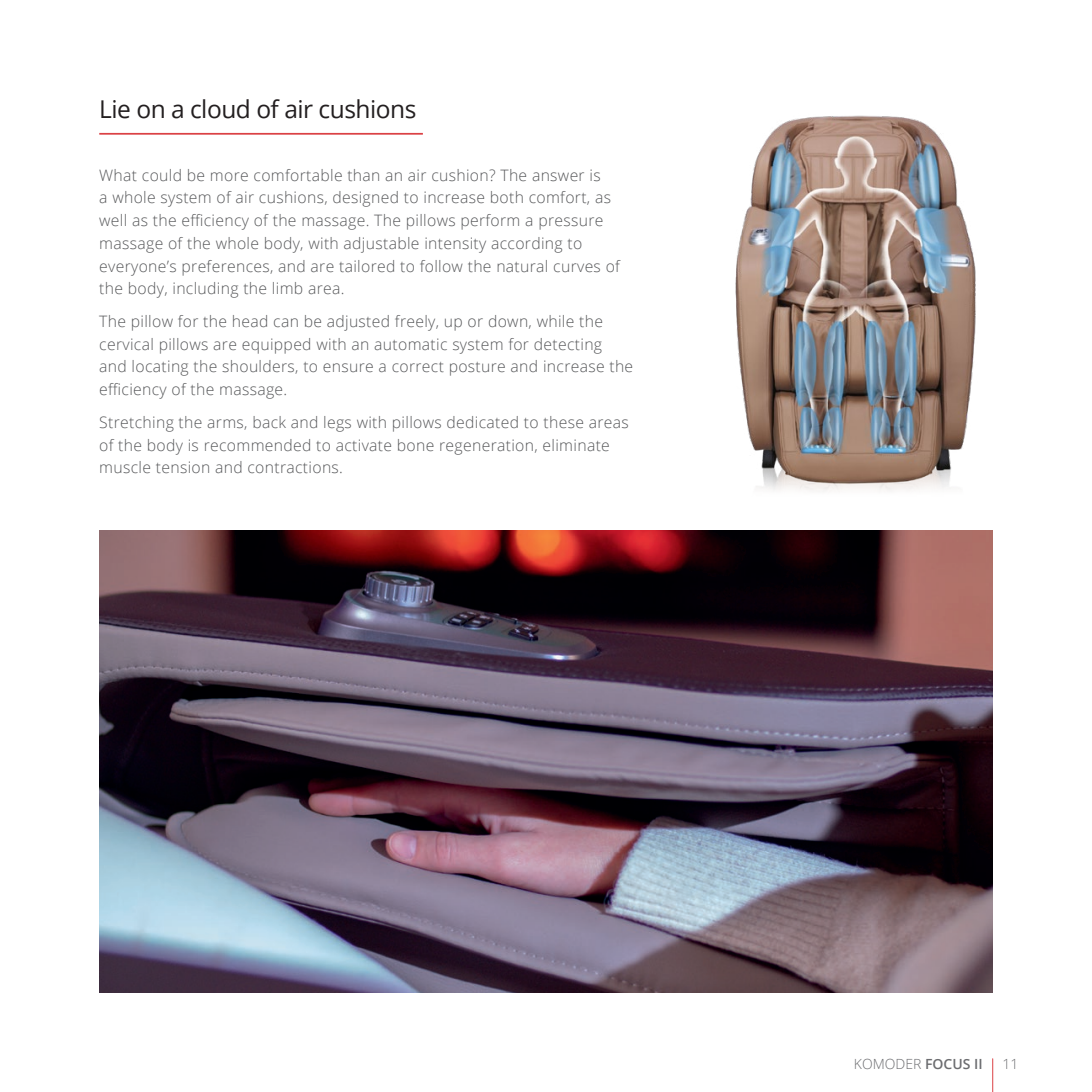
<style>
.page{position:relative;width:1092px;height:1092px;background:#fff}
.page>*{position:absolute;margin:0;border:0;box-sizing:border-box;transform-origin:0 0}
.t1{font:24.5px "Open Sans";letter-spacing:-.02em;color:#231f20}
.t2{font:300 15.75px/22.8px "Open Sans";letter-spacing:.02em;color:#57585a}
.t3{font:300 14px "Open Sans";color:#6c6d70}
.s1{font-weight:600}
</style>
<div class="page">
<hr style="left:99px;top:133px;width:324px;height:2px;background:#db4145">
<img style="left:735px;top:115px;width:241px;height:377px">
<img style="left:99px;top:531px;width:893px;height:461px">
<hr style="left:992px;top:1058px;width:1px;height:33px;background:#db4145">
<h1 class="t1" style="left:99px;top:92px;width:318px">Lie on a cloud of air cushions</h1>
<p class="t2" style="left:99px;top:163px;width:522px">What could be more comfortable than an air cushion? The answer is<br>a whole system of air cushions, designed to increase both comfort, as well as the efficiency of the massage. The pillows perform a pressure massage of the whole body, with adjustable intensity according to everyone’s preferences, and are tailored to follow the natural curves of the body, including the limb area.</p>
<p class="t2" style="left:99px;top:309px;width:535px">The pillow for the head can be adjusted freely, up or down, while the cervical pillows are equipped with an automatic system for detecting and locating the shoulders, to ensure a correct posture and increase the efficiency of the massage.</p>
<p class="t2" style="left:99px;top:410px;width:531px">Stretching the arms, back and legs with pillows dedicated to these areas of the body is recommended to activate bone regeneration, eliminate muscle tension and contractions.</p>
<p class="t3" style="left:853px;top:1054px;width:130px">KOMODER <span class="s1">FOCUS II</span></p>
<p class="t3" style="left:1002px;top:1054px;width:17px">11</p>
</div>
